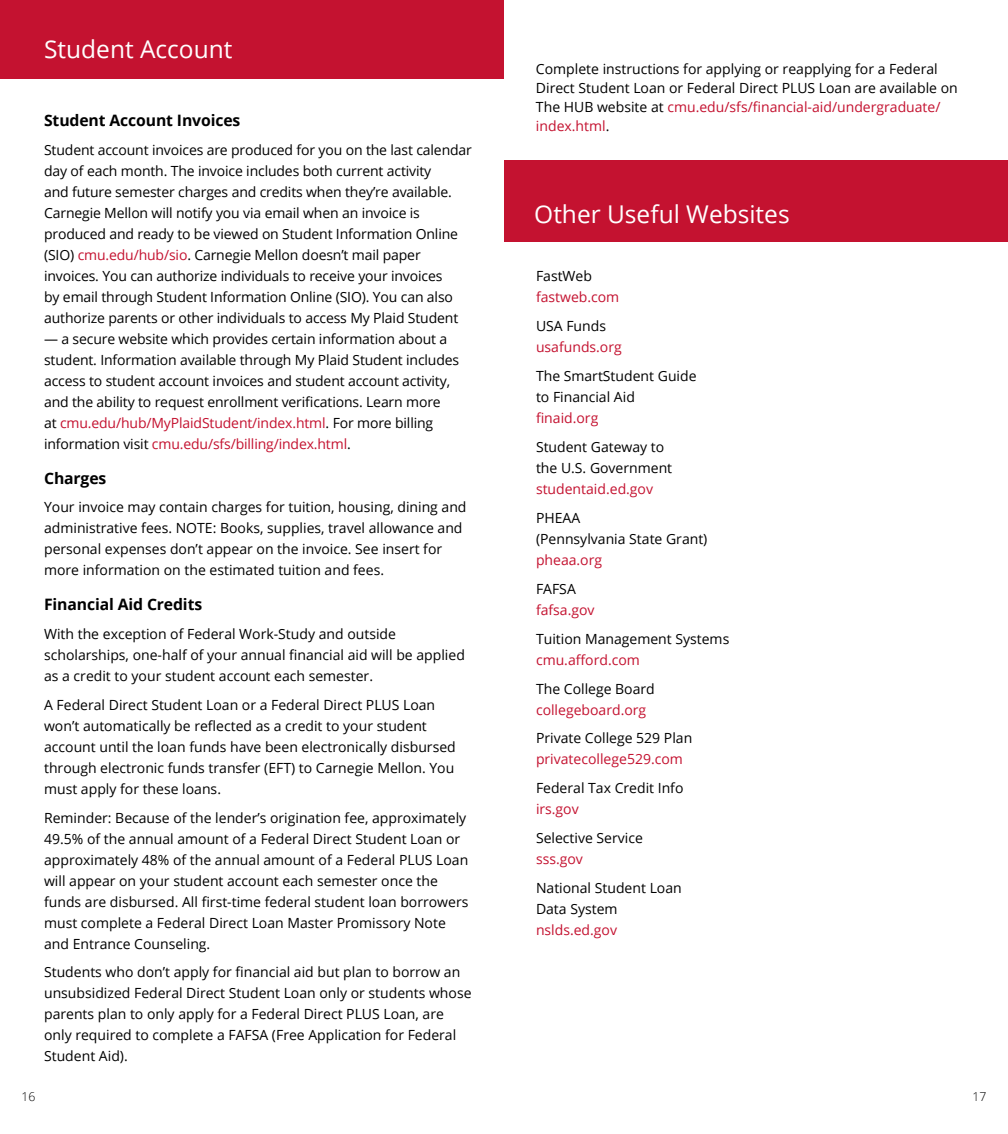
<style>
.page{position:relative;width:1008px;height:1134px;background:#fff}
.page>*{position:absolute;margin:0;border:0;box-sizing:border-box;transform-origin:0 0}
.t1{font:24.5px "Open Sans";color:#fff}
.t2{font:700 15.75px "Open Sans";letter-spacing:-.01em;color:#000}
.t3{font:14px/21px "Open Sans";color:#000}
.t4{font:14px "Open Sans";color:#c41230}
.t5{font:300 12.25px "Open Sans";color:#000}
.s1{color:#c41230}
</style>
<div class="page">
<div style="left:0;top:0;width:504px;height:79px;background:#c41230"></div>
<div style="left:504px;top:160px;width:504px;height:81px;background:#c41230"></div>
<h1 class="t1" style="left:44px;top:32px;width:190px">Student Account</h1>
<p class="t2" style="left:44px;top:109px;width:198px">Student Account Invoices</p>
<p class="t3" style="left:44px;top:139px;width:429px">Student account invoices are produced for you on the last calendar day of each month. The invoice includes both current activity<br>and future semester charges and credits when they’re available.<br>Carnegie Mellon will notify you via email when an invoice is produced and ready to be viewed on Student Information Online (SIO) <span class="s1">cmu.edu/hub/sio</span>. Carnegie Mellon doesn’t mail paper invoices. You can authorize individuals to receive your invoices<br>by email through Student Information Online (SIO). You can also authorize parents or other individuals to access My Plaid Student</p>
<p class="t3" style="left:44px;top:328px;width:417px">— a secure website which provides certain information about a student. Information available through My Plaid Student includes access to student account invoices and student account activity, and the ability to request enrollment verifications. Learn more<br>at <span class="s1">cmu.edu/hub/MyPlaidStudent/index.html</span>. For more billing information visit <span class="s1">cmu.edu/sfs/billing/index.html</span>.</p>
<p class="t2" style="left:44px;top:467px;width:64px">Charges</p>
<p class="t3" style="left:44px;top:496px;width:424px">Your invoice may contain charges for tuition, housing, dining and administrative fees. NOTE: Books, supplies, travel allowance and personal expenses don’t appear on the invoice. See insert for more information on the estimated tuition and fees.</p>
<p class="t2" style="left:44px;top:593px;width:160px">Financial Aid Credits</p>
<p class="t3" style="left:44px;top:623px;width:422px">With the exception of Federal Work-Study and outside scholarships, one-half of your annual financial aid will be applied as a credit to your student account each semester.</p>
<p class="t3" style="left:44px;top:694px;width:413px">A Federal Direct Student Loan or a Federal Direct PLUS Loan won’t automatically be reflected as a credit to your student account until the loan funds have been electronically disbursed through electronic funds transfer (EFT) to Carnegie Mellon. You must apply for these loans.</p>
<p class="t3" style="left:44px;top:807px;width:426px">Reminder: Because of the lender’s origination fee, approximately 49.5% of the annual amount of a Federal Direct Student Loan or approximately 48% of the annual amount of a Federal PLUS Loan will appear on your student account each semester once the funds are disbursed. All first-time federal student loan borrowers must complete a Federal Direct Loan Master Promissory Note and Entrance Counseling.</p>
<p class="t3" style="left:44px;top:961px;width:429px">Students who don’t apply for financial aid but plan to borrow an unsubsidized Federal Direct Student Loan only or students whose parents plan to only apply for a Federal Direct PLUS Loan, are only required to complete a FAFSA (Free Application for Federal Student Aid).</p>
<p class="t3" style="left:536px;top:59px;width:423px;line-height:18.9px">Complete instructions for applying or reapplying for a Federal Direct Student Loan or Federal Direct PLUS Loan are available on The HUB website at <span class="s1">cmu.edu/sfs/financial-aid/undergraduate/ index.html</span>.</p>
<h1 class="t1" style="left:534px;top:197px;width:257px">Other Useful Websites</h1>
<p class="t3" style="left:536px;top:265px;width:58px">FastWeb</p>
<p class="t4" style="left:536px;top:288px;width:85px">fastweb.com</p>
<p class="t3" style="left:536px;top:315px;width:72px">USA Funds</p>
<p class="t4" style="left:536px;top:338px;width:87px">usafunds.org</p>
<p class="t3" style="left:536px;top:365px;width:162px">The SmartStudent Guide to Financial Aid</p>
<p class="t4" style="left:536px;top:408px;width:64px">finaid.org</p>
<p class="t3" style="left:536px;top:436px;width:138px">Student Gateway to the U.S. Government</p>
<p class="t4" style="left:536px;top:479px;width:119px">studentaid.ed.gov</p>
<p class="t3" style="left:536px;top:507px;width:173px">PHEAA<br>(Pennsylvania State Grant)</p>
<p class="t4" style="left:536px;top:550px;width:68px">pheaa.org</p>
<p class="t3" style="left:536px;top:578px;width:41px">FAFSA</p>
<p class="t4" style="left:536px;top:600px;width:60px">fafsa.gov</p>
<p class="t3" style="left:536px;top:628px;width:195px">Tuition Management Systems</p>
<p class="t4" style="left:536px;top:650px;width:105px">cmu.afford.com</p>
<p class="t3" style="left:536px;top:678px;width:120px">The College Board</p>
<p class="t4" style="left:536px;top:700px;width:112px">collegeboard.org</p>
<p class="t3" style="left:536px;top:727px;width:158px">Private College 529 Plan</p>
<p class="t4" style="left:536px;top:750px;width:148px">privatecollege529.com</p>
<p class="t3" style="left:536px;top:777px;width:149px">Federal Tax Credit Info</p>
<p class="t4" style="left:536px;top:800px;width:44px">irs.gov</p>
<p class="t3" style="left:536px;top:827px;width:108px">Selective Service</p>
<p class="t4" style="left:536px;top:850px;width:48px">sss.gov</p>
<p class="t3" style="left:536px;top:877px;width:147px">National Student Loan<br>Data System</p>
<p class="t4" style="left:536px;top:920px;width:83px">nslds.ed.gov</p>
<p class="t5" style="left:21px;top:1089px;width:15px">16</p>
<p class="t5" style="left:973px;top:1089px;width:15px">17</p>
</div>
